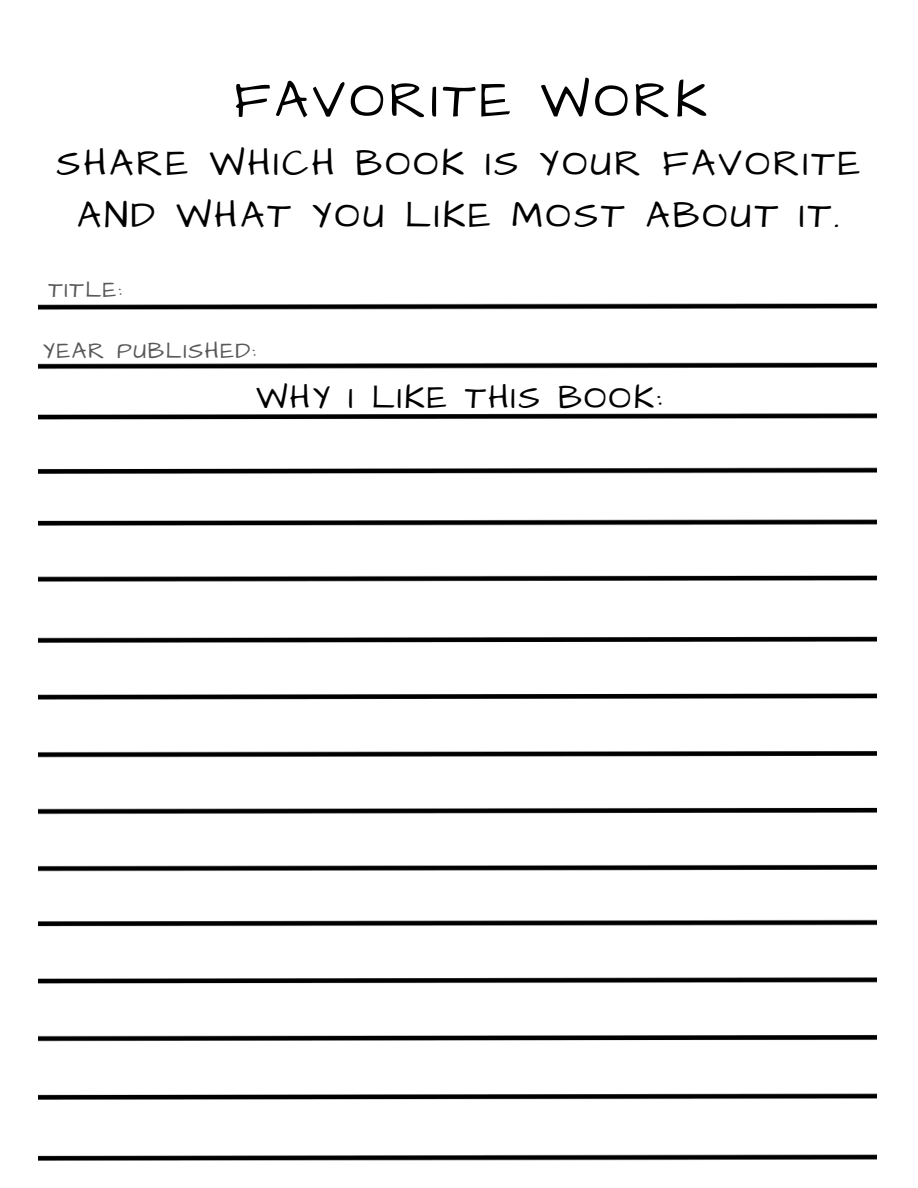
<style>
.page{position:relative;width:918px;height:1188px;background:#fff}
.page>*{position:absolute;margin:0;border:0;box-sizing:border-box;transform-origin:0 0}
.t1{font:52.5px "Architects Daughter";letter-spacing:.08em;color:#000}
.t2{font:37.5px/51.8px "Architects Daughter";letter-spacing:.08em;color:#000;text-align:center}
.t3{font:33.45px "Architects Daughter";letter-spacing:.07em;color:#000}
.t4{font:22.95px "Architects Daughter";letter-spacing:.07em;color:#585858}
</style>
<div class="page">
<img style="left:38px;top:304px;width:838px;height:857px">
<p class="t1" style="left:234px;top:65px;width:474px">FAVORITE WORK</p>
<p class="t2" style="left:57px;top:138px;width:805px">SHARE WHICH BOOK IS YOUR FAVORITE<br>AND WHAT YOU LIKE MOST ABOUT IT.</p>
<p class="t4" style="left:48px;top:274px;width:75px">TITLE:</p>
<p class="t4" style="left:43px;top:335px;width:215px">YEAR PUBLISHED:</p>
<p class="t3" style="left:256px;top:375px;width:407px">WHY I LIKE THIS BOOK:</p>
</div>
